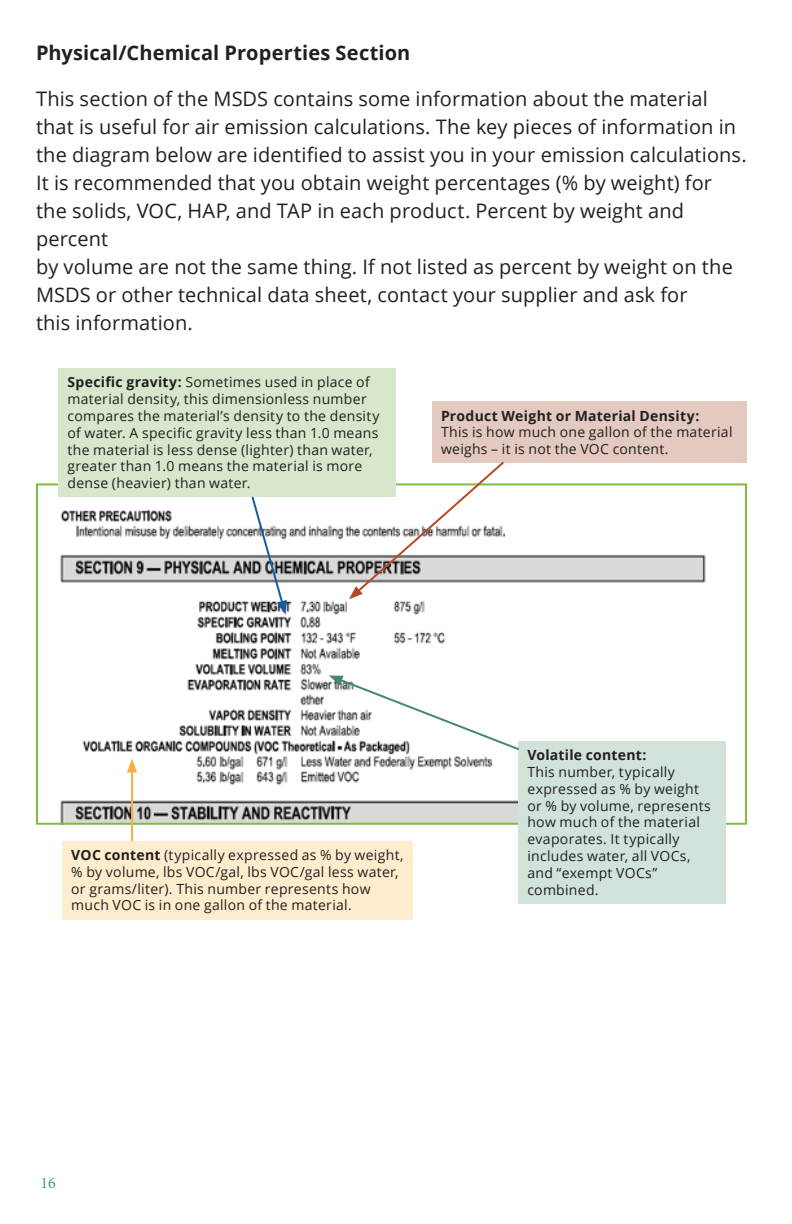
<style>
.page{position:relative;width:792px;height:1224px;background:#fff}
.page>*{position:absolute;margin:0;border:0;box-sizing:border-box;transform-origin:0 0}
.t1{font:20px/28px "Open Sans";letter-spacing:.005em;color:#231f20}
.t2{font:700 20px "Open Sans";letter-spacing:.005em;color:#231f20}
.t3{font:16px "Minion Pro";color:#46978d}
.t4{font:14px/16.8px "Open Sans";letter-spacing:.02em;color:#231f20}
.t5{font:700 14px "Open Sans";letter-spacing:.02em;color:#231f20}
.s1{font-weight:700}
</style>
<div class="page">
<img style="left:58px;top:486px;width:648px;height:336px">
<div style="left:59px;top:368px;width:337px;height:129px;background:#d7e7cc"></div>
<div style="left:432px;top:402px;width:315px;height:61px;background:#e3c9bf"></div>
<div style="left:62px;top:841px;width:351px;height:78px;background:#feecce"></div>
<div style="left:518px;top:741px;width:208px;height:163px;background:#d1e3d9"></div>
<svg style="left:349px;top:461px;width:157px;height:138px"></svg>
<svg style="left:250px;top:496px;width:37px;height:119px"></svg>
<hr style="left:131px;top:769px;width:2px;height:72px;background:#fbae3c">
<svg style="left:127px;top:758px;width:10px;height:15px"></svg>
<svg style="left:329px;top:675px;width:192px;height:77px"></svg>
<h1 class="t2" style="left:36px;top:39px;width:376px">Physical/Chemical Properties Section</h1>
<p class="t1" style="left:36px;top:85px;width:712px">This section of the MSDS contains some information about the material that is useful for air emission calculations. The key pieces of information in the diagram below are identified to assist you in your emission calculations.<br>It is recommended that you obtain weight percentages (% by weight) for the solids, VOC, HAP, and TAP in each product. Percent by weight and percent<br>by volume are not the same thing. If not listed as percent by weight on the MSDS or other technical data sheet, contact your supplier and ask for<br>this information.</p>
<p class="t4" style="left:68px;top:374px;width:313px"><span class="s1">Specific gravity:</span> Sometimes used in place of material density, this dimensionless number compares the material’s density to the density of water. A specific gravity less than 1.0 means the material is less dense (lighter) than water, greater than 1.0 means the material is more dense (heavier) than water.</p>
<p class="t5" style="left:441px;top:406px;width:260px">Product Weight or Material Density:</p>
<p class="t4" style="left:441px;top:423px;width:293px">This is how much one gallon of the material weighs – it is not the VOC content.</p>
<p class="t4" style="left:71px;top:846px;width:334px"><span class="s1">VOC content</span> (typically expressed as % by weight, % by volume, lbs VOC/gal, lbs VOC/gal less water, or grams/liter). This number represents how much VOC is in one gallon of the material.</p>
<p class="t5" style="left:527px;top:745px;width:121px">Volatile content:</p>
<p class="t4" style="left:527px;top:763px;width:185px">This number, typically expressed as % by weight or % by volume, represents how much of the material evaporates. It typically includes water, all VOCs, and “exempt VOCs” combined.</p>
<p class="t3" style="left:41px;top:1172px;width:17px">16</p>
</div>
